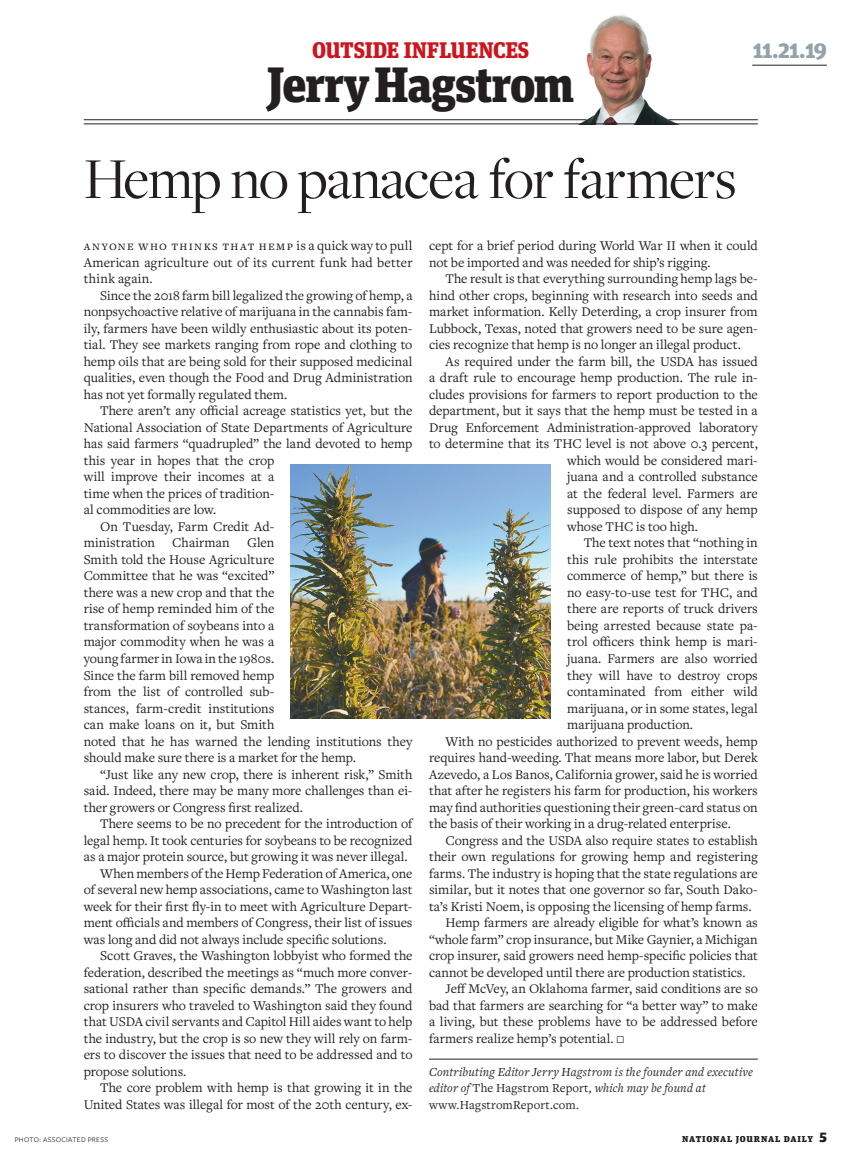
<style>
.page{position:relative;width:863px;height:1165px;background:#fff}
.page>*{position:absolute;margin:0;border:0;box-sizing:border-box;transform-origin:0 0}
.hed_xtra_large_light{font:60px "Freight Disp Pro";letter-spacing:-.02em;color:#231f20}
.rubric_columnist_nam{font:900 49.5px "Unit Slab Pro";letter-spacing:-.025em;color:#231f20}
.rubric_subline_red{font:900 22.5px "Unit Slab Pro";letter-spacing:-.005em;color:#cd151d}
.date{font:900 22.5px "Unit Slab Pro";color:#94a2aa}
.body_text_just_inden{font:13.8px/16.5px "Freight Text Pro";letter-spacing:-.005em;color:#231f20;text-align:justify}
.body_text_just_no_in{font:13.8px/16.5px "Freight Text Pro";letter-spacing:.025em;color:#231f20;text-align:justify}
.t1{font:italic 12.75px/16.5px "Freight Text Pro";letter-spacing:.015em;color:#231f20}
.t2{font:900 10.5px "Unit Slab Pro";letter-spacing:.06em;color:#231f20}
.t3{font:7.5px "Freight Sans Pro";letter-spacing:.045em;color:#231f20}
.s1{font-size:10.5px}
.s2{font-style:normal}
.s3{font-size:16.5px}
</style>
<div class="page">
<hr style="left:429px;top:1058px;width:328px;height:1px;background:#231f20">
<hr style="left:752px;top:65px;width:74px;height:1px;background:#231f20">
<img style="left:532px;top:14px;width:176px;height:110px">
<hr style="left:668px;top:119px;width:89px;height:1px;background:#231f20">
<hr style="left:84px;top:124px;width:673px;height:1px;background:#231f20">
<hr style="left:84px;top:119px;width:502px;height:1px;background:#231f20">
<img style="left:291px;top:464px;width:259px;height:254px">
<p class="rubric_subline_red" style="left:312px;top:33px;width:218px">OUTSIDE INFLUENCES</p>
<p class="date" style="left:752px;top:33px;width:76px">11.21.19</p>
<p class="rubric_columnist_nam" style="left:267px;top:47px;width:309px">JerryHagstrom</p>
<p class="hed_xtra_large_light" style="left:84px;top:140px;width:654px">Hemp no panacea for farmers</p>
<p class="body_text_just_no_in" style="left:84px;top:237px;width:330px">Anyone who thinks that hemp is a quick way to pull American agriculture out of its current funk had better think again.</p>
<p class="body_text_just_inden" style="left:84px;top:286px;width:330px;text-indent:16px">Since the 2018 farm bill legalized the growing of hemp, a nonpsychoactive relative of marijuana in the cannabis fam&shy;ily, farmers have been wildly enthusiastic about its poten&shy;tial. They see markets ranging from rope and clothing to hemp oils that are being sold for their supposed medicinal qualities, even though the Food and Drug Administration has not yet formally regulated them.</p>
<p class="body_text_just_inden" style="left:84px;top:402px;width:330px;text-align:left;text-indent:16px">There aren’t any official acreage statistics yet, but the National Association of State Departments of Agriculture has said farmers “quadrupled” the land devoted to hemp this year in hopes that the crop<br>will improve their incomes at a<br>time when the prices of tradition-<br>al commodities are low.</p>
<p class="body_text_just_inden" style="left:84px;top:517px;width:192px;text-indent:16px">On Tuesday, Farm Credit Ad&shy;ministration</p>
<p class="body_text_just_inden" style="left:429px;top:237px;width:330px">cept for a brief period during World War II when it could not be imported and was needed for ship’s rigging.</p>
<p class="body_text_just_inden" style="left:429px;top:270px;width:330px;text-indent:16px">The result is that everything surrounding hemp lags be&shy;hind other crops, beginning with research into seeds and market information. Kelly Deterding, a crop insurer from Lubbock, Texas, noted that growers need to be sure agen&shy;cies recognize that hemp is no longer an illegal product.</p>
<p class="body_text_just_inden" style="left:445px;top:352px;width:314px">As required under the farm bill, the USDA has issued</p>
<p class="body_text_just_inden" style="left:429px;top:369px;width:330px">a draft rule to encourage hemp production. The rule in-</p>
<p class="body_text_just_inden" style="left:429px;top:385px;width:330px">cludes provisions for farmers to report production to the</p>
<p class="body_text_just_inden" style="left:429px;top:402px;width:330px">department, but it says that the hemp must be tested in a</p>
<p class="body_text_just_inden" style="left:429px;top:418px;width:330px">Drug Enforcement Administration-approved laboratory</p>
<p class="body_text_just_inden" style="left:429px;top:435px;width:330px">to determine that its THC level is not above 0.3 percent,</p>
<p class="body_text_just_inden" style="left:567px;top:451px;width:192px">which would be considered mari-</p>
<p class="body_text_just_inden" style="left:567px;top:468px;width:192px">juana and a controlled substance</p>
<p class="body_text_just_inden" style="left:567px;top:484px;width:192px">at the federal level. Farmers are</p>
<p class="body_text_just_inden" style="left:567px;top:501px;width:192px">supposed to dispose of any hemp</p>
<p class="body_text_just_inden" style="left:567px;top:517px;width:132px">whose THC is too high.</p>
<p class="body_text_just_inden" style="left:567px;top:534px;width:192px;text-indent:16px">The text notes that “nothing in this rule prohibits the interstate commerce of hemp,” but there is no easy-to-use test for THC, and there are reports of truck drivers being arrested because state pa&shy;trol officers think hemp is mari&shy;juana. Farmers are also worried they will have to destroy crops contaminated from either wild marijuana, or in some states, legal marijuana production.</p>
<p class="body_text_just_inden" style="left:429px;top:732px;width:330px;text-indent:16px">With no pesticides authorized to prevent weeds, hemp requires hand-weeding. That means more labor, but Derek Azevedo, a Los Banos, California grower, said he is worried that after he registers his farm for production, his workers may find authorities questioning their green-card status on the basis of their working in a drug-related enterprise.</p>
<p class="body_text_just_inden" style="left:429px;top:831px;width:330px;text-indent:16px">Congress and the USDA also require states to establish their own regulations for growing hemp and registering farms. The industry is hoping that the state regulations are similar, but it notes that one governor so far, South Dako&shy;ta’s Kristi Noem, is opposing the licensing of hemp farms.</p>
<p class="body_text_just_inden" style="left:429px;top:913px;width:330px;text-indent:16px">Hemp farmers are already eligible for what’s known as “whole farm” crop insurance, but Mike Gaynier, a Michigan crop insurer, said growers need hemp-specific policies that cannot be developed until there are production statistics.</p>
<p class="body_text_just_inden" style="left:429px;top:979px;width:330px;text-indent:16px">Jeff McVey, an Oklahoma farmer, said conditions are so bad that farmers are searching for “a better way” to make a living, but these problems have to be addressed before farmers realize hemp’s potential. <span class="s1">Q</span></p>
<p class="body_text_just_inden" style="left:84px;top:534px;width:330px;text-align:left;text-indent:163px">Glen<br>Smith told the House Agriculture<br>Committee that he was “excited”<br>there was a new crop and that the<br>rise of hemp reminded him of the<br>transformation of soybeans into a<br>major commodity when he was a<br>young farmer in Iowa in the 1980s.<br>Since the farm bill removed hemp<br>from the list of controlled sub-<br>stances, farm-credit institutions<br>can make loans on it, but Smith<br>noted that he has warned the lending institutions they should make sure there is a market for the hemp.</p>
<p class="body_text_just_inden" style="left:84px;top:765px;width:330px;text-indent:16px">“Just like any new crop, there is inherent risk,” Smith said. Indeed, there may be many more challenges than ei&shy;ther growers or Congress first realized.</p>
<p class="body_text_just_inden" style="left:84px;top:814px;width:330px;text-indent:16px">There seems to be no precedent for the introduction of legal hemp. It took centuries for soybeans to be recognized as a major protein source, but growing it was never illegal.</p>
<p class="body_text_just_inden" style="left:84px;top:864px;width:330px;text-indent:16px">When members of the Hemp Federation of America, one of several new hemp associations, came to Washington last week for their first fly-in to meet with Agriculture Depart&shy;ment officials and members of Congress, their list of issues was long and did not always include specific solutions.</p>
<p class="body_text_just_inden" style="left:84px;top:946px;width:330px;text-indent:16px">Scott Graves, the Washington lobbyist who formed the federation, described the meetings as “much more conver&shy;sational rather than specific demands.” The growers and crop insurers who traveled to Washington said they found that USDA civil servants and Capitol Hill aides want to help the industry, but the crop is so new they will rely on farm&shy;ers to discover the issues that need to be addressed and to propose solutions.</p>
<p class="body_text_just_inden" style="left:84px;top:1078px;width:330px;text-align:right">The core problem with hemp is that growing it in the<br>United States was illegal for most of the 20th century, ex-</p>
<p class="body_text_just_inden" style="left:172px;top:534px;width:59px">Chairman</p>
<p class="t1" style="left:429px;top:1062px;width:325px">Contributing Editor Jerry Hagstrom is the founder and executive editor of <span class="s2">The Hagstrom Report</span>, which may be found at <span class="s2">www.HagstromReport.com.</span></p>
<p class="t3" style="left:15px;top:1134px;width:95px">PHOTO: ASSOCIATED PRESS</p>
<p class="t2" style="left:682px;top:1129px;width:146px">national journal daily <span class="s3">5</span></p>
</div>
